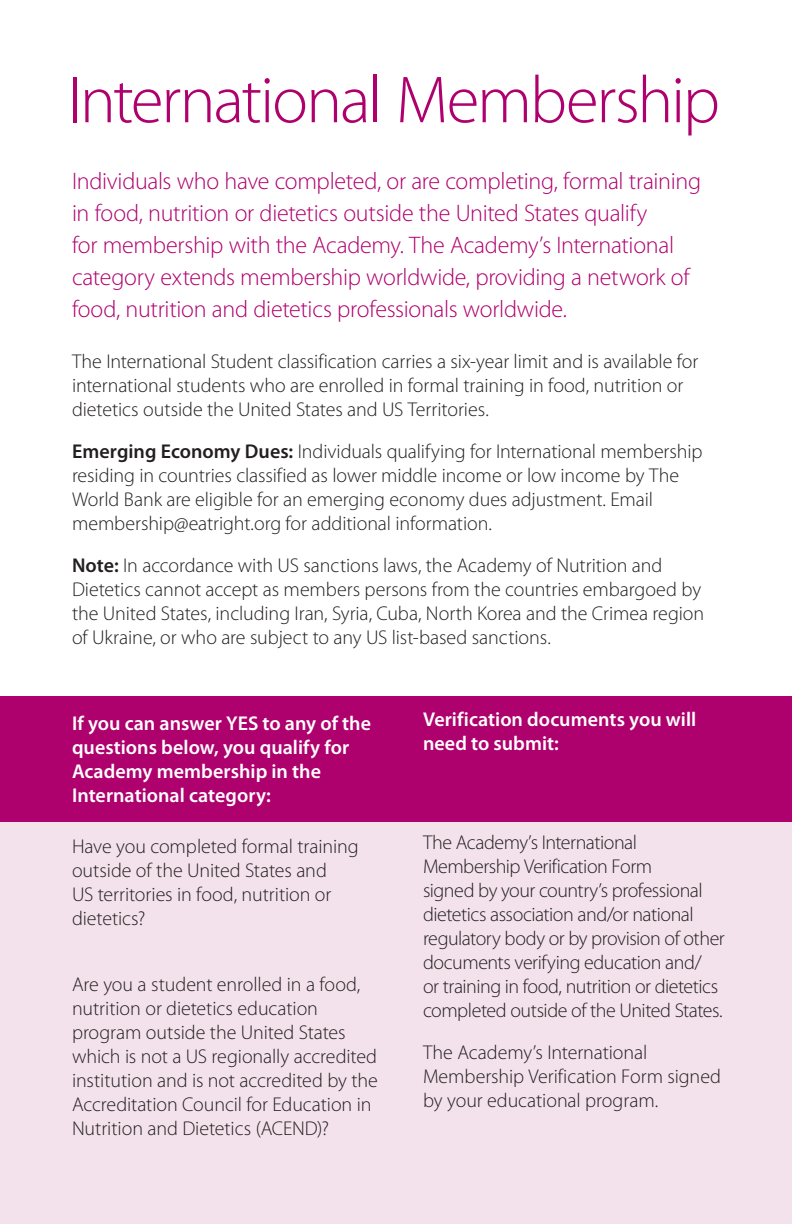
<style>
.page{position:relative;width:792px;height:1224px;background:#fff}
.page>*{position:absolute;margin:0;border:0;box-sizing:border-box;transform-origin:0 0}
.HEAD{font:300 67px "Myriad Pro";letter-spacing:-.03em;color:#af016e}
.INTRO{font:300 24px/32px "Myriad Pro";letter-spacing:-.01em;color:#af016e}
.BODY{font:300 20px/24px "Myriad Pro";letter-spacing:-.005em;color:#231f20}
.BODY-2{font:300 20px/24px "Myriad Pro";letter-spacing:-.025em;color:#231f20}
.BODY-3{font:600 20px/24px "Myriad Pro";color:#fff}
.s1{font-weight:600}
</style>
<div class="page">
<div style="left:0;top:757px;width:792px;height:467px;background:#f3e2eb"></div>
<div style="left:0;top:696px;width:792px;height:126px;background:#af016e"></div>
<p class="HEAD" style="left:68px;top:63px;width:653px">International Membership</p>
<p class="INTRO" style="left:72px;top:165px;width:631px">Individuals who have completed, or are completing, formal training in food, nutrition or dietetics outside the United States qualify<br>for membership with the Academy. The Academy’s International category extends membership worldwide, providing a network of food, nutrition and dietetics professionals worldwide.</p>
<p class="BODY" style="left:72px;top:350px;width:628px">The International Student classification carries a six-year limit and is available for international students who are enrolled in formal training in food, nutrition or dietetics outside the United States and US Territories.</p>
<p class="BODY" style="left:72px;top:440px;width:632px"><span class="s1">Emerging Economy Dues:</span> Individuals qualifying for International membership residing in countries classified as lower middle income or low income by The World Bank are eligible for an emerging economy dues adjustment. Email membership@eatright.org for additional information.</p>
<p class="BODY" style="left:72px;top:554px;width:634px"><span class="s1">Note:</span> In accordance with US sanctions laws, the Academy of Nutrition and Dietetics cannot accept as members persons from the countries embargoed by the United States, including Iran, Syria, Cuba, North Korea and the Crimea region of Ukraine, or who are subject to any US list-based sanctions.</p>
<p class="BODY-3" style="left:72px;top:711px;width:301px">If you can answer YES to any of the questions below, you qualify for<br>Academy membership in the<br>International category:</p>
<p class="BODY" style="left:72px;top:834px;width:288px">Have you completed formal training outside of the United States and<br>US territories in food, nutrition or dietetics?</p>
<p class="BODY" style="left:72px;top:972px;width:307px">Are you a student enrolled in a food, nutrition or dietetics education program outside the United States which is not a US regionally accredited institution and is not accredited by the Accreditation Council for Education in Nutrition and Dietetics (ACEND)?</p>
<p class="BODY-3" style="left:423px;top:708px;width:275px">Verification documents you will need to submit:</p>
<p class="BODY-2" style="left:423px;top:831px;width:303px">The Academy’s International Membership Verification Form<br>signed by your country’s professional dietetics association and/or national regulatory body or by provision of other documents verifying education and/<br>or training in food, nutrition or dietetics completed outside of the United States.</p>
<p class="BODY" style="left:423px;top:1041px;width:300px">The Academy’s International<br>Membership Verification Form signed by your educational program.</p>
</div>
